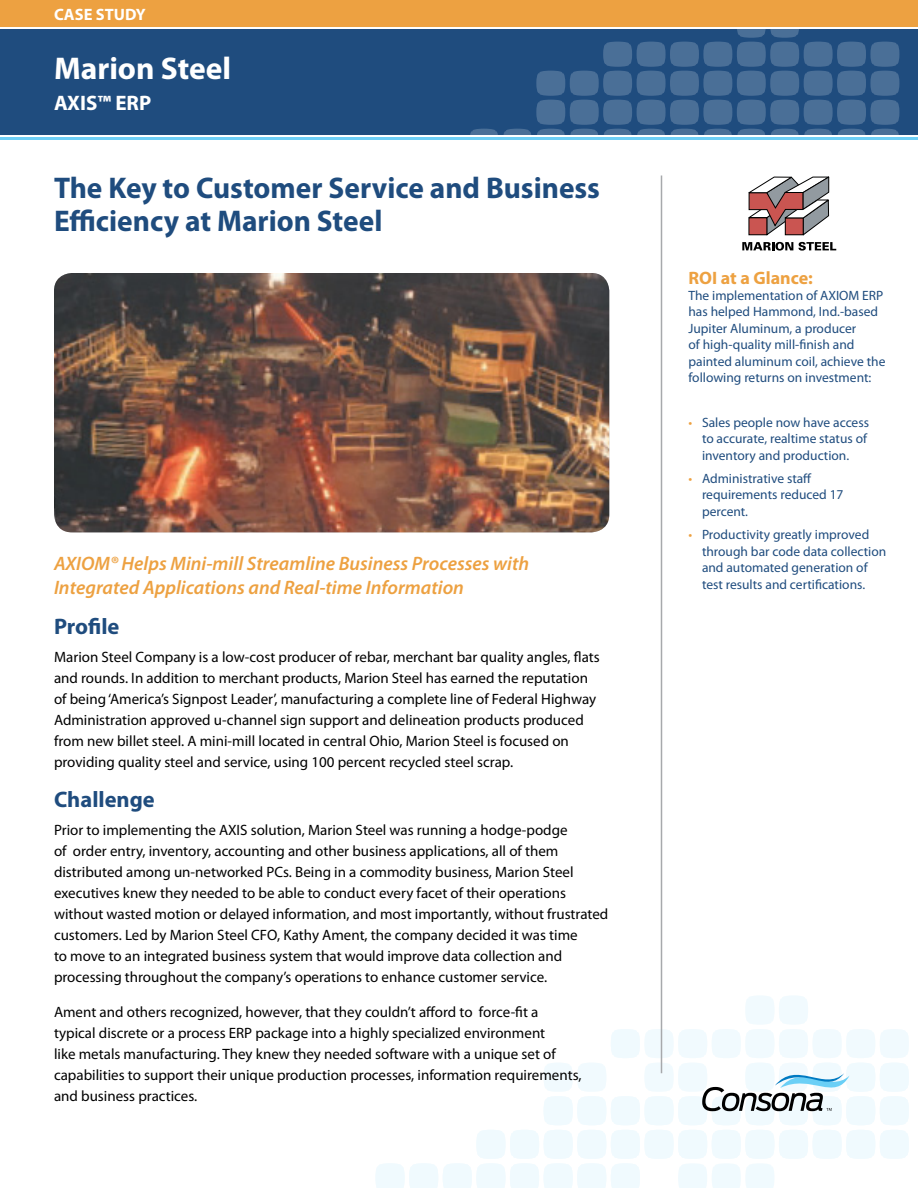
<style>
.page{position:relative;width:918px;height:1188px;background:#fff}
.page>*{position:absolute;margin:0;border:0;box-sizing:border-box;transform-origin:0 0}
.t1{font:700 31.5px "Myriad Pro";color:#fff}
.t2{font:700 30px/33px "Myriad Pro";color:#1f4c7e}
.t3{font:700 22.5px "Myriad Pro";color:#1f4c7e}
.t4{font:700 21px "Myriad Pro";color:#fff}
.t5{font:italic 600 19.5px/24px "Myriad Pro";color:#eda141}
.t6{font:700 18px "Myriad Pro";color:#eda141}
.t7{font:700 16.5px "Myriad Pro";color:#fff}
.t8{font:15px/21px "Myriad Pro";color:#000}
.t9{font:13.5px/16.5px "Myriad Pro";color:#1f4c7e}
.s1{color:#eda141}
</style>
<div class="page">
<svg style="left:375px;top:995px;width:534px;height:193px"></svg>
<hr style="left:661px;top:176px;width:1px;height:897px;background:#a7a9ac">
<div style="left:0;top:29px;width:918px;height:106px;background:#1f4c7e"></div>
<div style="left:0;top:0;width:918px;height:27px;background:#eda141"></div>
<svg style="left:470px;top:29px;width:429px;height:106px"></svg>
<hr style="left:0;top:137px;width:918px;height:3px;background:#6dcff6">
<img style="left:54px;top:273px;width:555px;height:259px">
<svg style="left:748px;top:176px;width:82px;height:60px"></svg>
<svg style="left:742px;top:242px;width:94px;height:9px"></svg>
<p class="t7" style="left:54px;top:4px;width:93px">CASE STUDY</p>
<h1 class="t1" style="left:54px;top:48px;width:179px">Marion Steel</h1>
<h3 class="t4" style="left:54px;top:89px;width:99px">AXIS™ ERP</h3>
<h2 class="t2" style="left:54px;top:170px;width:548px">The Key to Customer Service and Business<br>Efficiency at Marion Steel</h2>
<h3 class="t5" style="left:54px;top:551px;width:477px">AXIOM® Helps Mini-mill Streamline Business Processes with<br>Integrated Applications and Real-time Information</h3>
<h3 class="t3" style="left:54px;top:612px;width:67px">Profile</h3>
<p class="t8" style="left:54px;top:646px;width:547px">Marion Steel Company is a low-cost producer of rebar, merchant bar quality angles, flats and rounds. In addition to merchant products, Marion Steel has earned the reputation of being ‘America’s Signpost Leader’, manufacturing a complete line of Federal Highway Administration approved u-channel sign support and delineation products produced from new billet steel. A mini-mill located in central Ohio, Marion Steel is focused on providing quality steel and service, using 100 percent recycled steel scrap.</p>
<h3 class="t3" style="left:54px;top:785px;width:102px">Challenge</h3>
<p class="t8" style="left:54px;top:819px;width:556px">Prior to implementing the AXIS solution, Marion Steel was running a hodge-podge<br>of order entry, inventory, accounting and other business applications, all of them distributed among un-networked PCs. Being in a commodity business, Marion Steel executives knew they needed to be able to conduct every facet of their operations without wasted motion or delayed information, and most importantly, without frustrated customers. Led by Marion Steel CFO, Kathy Ament, the company decided it was time<br>to move to an integrated business system that would improve data collection and processing throughout the company’s operations to enhance customer service.</p>
<p class="t8" style="left:54px;top:1001px;width:529px">Ament and others recognized, however, that they couldn’t afford to force-fit a typical discrete or a process ERP package into a highly specialized environment<br>like metals manufacturing. They knew they needed software with a unique set of capabilities to support their unique production processes, information requirements, and business practices.</p>
<p class="t6" style="left:688px;top:266px;width:126px">ROI at a Glance:</p>
<p class="t9" style="left:688px;top:287px;width:198px">The implementation of AXIOM ERP has helped Hammond, Ind.-based<br>Jupiter Aluminum, a producer<br>of high-quality mill-finish and painted aluminum coil, achieve the following returns on investment:</p>
<p class="t9" style="left:702px;top:414px;width:169px;text-indent:-14px"><span class="s1">•</span> Sales people now have access to accurate, realtime status of inventory and production.</p>
<p class="t9" style="left:702px;top:470px;width:143px;text-indent:-14px"><span class="s1">•</span> Administrative staff requirements reduced 17 percent.</p>
<p class="t9" style="left:702px;top:526px;width:186px;text-indent:-14px"><span class="s1">•</span> Productivity greatly improved through bar code data collection and automated generation of test results and certifications.</p>
</div>
